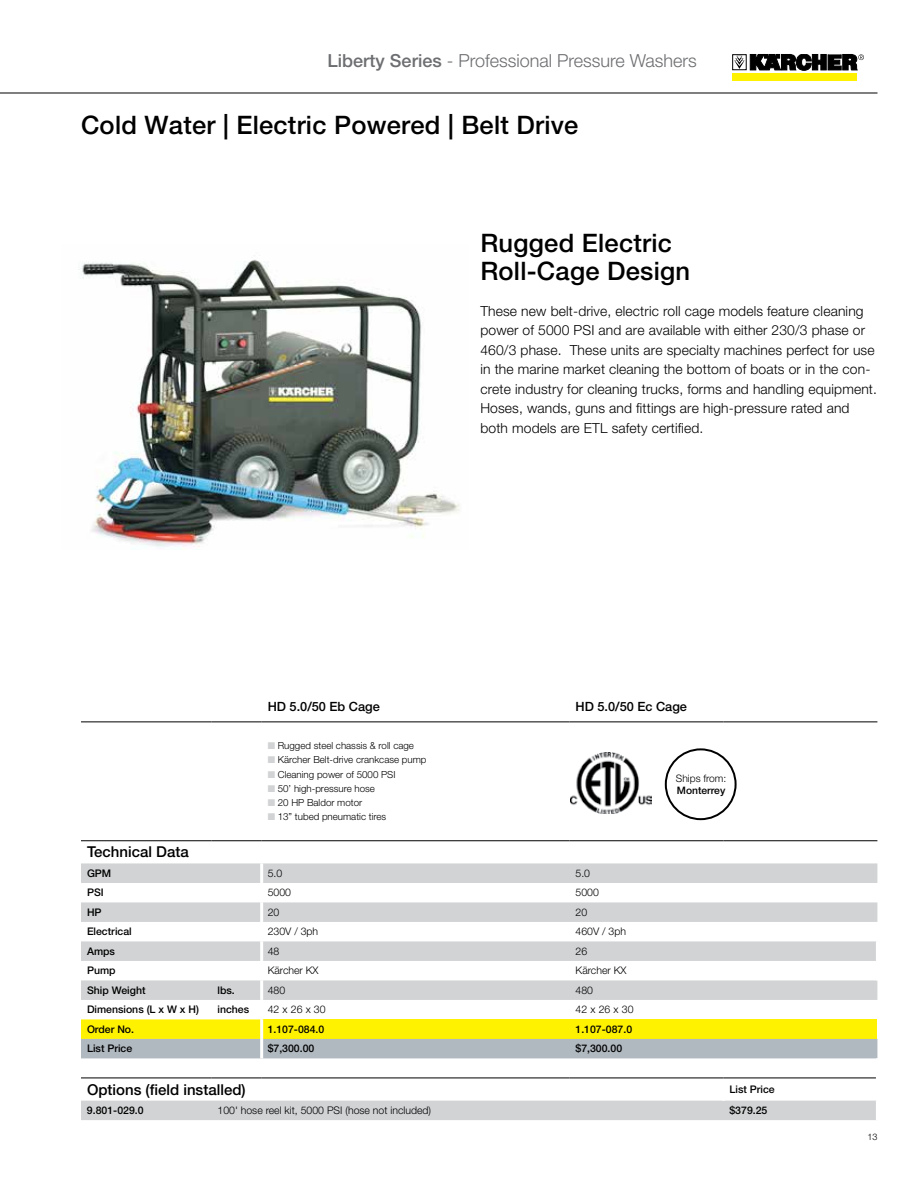
<style>
.page{position:relative;width:918px;height:1188px;background:#fff}
.page>*{position:absolute;margin:0;border:0;box-sizing:border-box;transform-origin:0 0}
.t1{font:500 25.5px/28.5px "Helvetica Neue LT Pro";letter-spacing:.01em;color:#000}
.t2{font:300 18px "Helvetica Neue LT Pro";color:#6d6e71}
.t3{font:500 15px "Helvetica Neue LT Pro";color:#000}
.t4{font:300 13.8px/19.5px "Helvetica Neue LT Pro";letter-spacing:.01em;color:#000}
.t5{font:500 12.75px "Helvetica Neue LT Pro";color:#000}
.t6{font:500 10.5px "Helvetica Neue LT Pro";color:#000}
.t7{font:300 10.5px "Helvetica Neue LT Pro";color:#000}
.t8{font:300 10.35px "Helvetica Neue LT Pro";color:#000}
.t9{font:500 10.35px "Helvetica Neue LT Pro";color:#000}
.t10{font:300 9.75px "Helvetica Neue LT Pro";color:#000}
.t11{font:300 9px "Helvetica Neue LT Pro";color:#000}
.s1{font-weight:500}
.s2{color:#d1d3d4}
</style>
<div class="page">
<div style="left:732px;top:54px;width:14px;height:16px;border:1px solid #000"></div>
<div style="left:732px;top:74px;width:125px;height:7px;background:#fff200"></div>
<svg style="left:734px;top:54px;width:130px;height:20px"></svg>
<hr style="left:0;top:93px;width:878px;height:1px;background:#000">
<img style="left:79px;top:259px;width:381px;height:291px">
<svg style="left:81px;top:863px;width:796px;height:257px"></svg>
<svg style="left:81px;top:1019px;width:796px;height:39px"></svg>
<hr style="left:876px;top:1058px;width:3px;height:20px;background:#fff">
<hr style="left:722px;top:1078px;width:3px;height:23px;background:#fff">
<hr style="left:876px;top:1078px;width:3px;height:23px;background:#fff">
<hr style="left:876px;top:1101px;width:3px;height:19px;background:#fff">
<hr style="left:81px;top:722px;width:131px;height:1px;background:#000">
<hr style="left:212px;top:722px;width:50px;height:1px;background:#000">
<hr style="left:262px;top:722px;width:308px;height:1px;background:#000">
<hr style="left:570px;top:722px;width:153px;height:1px;background:#000">
<hr style="left:723px;top:722px;width:154px;height:1px;background:#000">
<hr style="left:81px;top:840px;width:131px;height:1px;background:#000">
<hr style="left:212px;top:840px;width:50px;height:1px;background:#000">
<hr style="left:262px;top:840px;width:308px;height:1px;background:#000">
<hr style="left:570px;top:840px;width:153px;height:1px;background:#000">
<hr style="left:723px;top:840px;width:154px;height:1px;background:#000">
<hr style="left:260px;top:863px;width:3px;height:20px;background:#fff">
<hr style="left:260px;top:883px;width:3px;height:19px;background:#fff">
<hr style="left:260px;top:902px;width:3px;height:20px;background:#fff">
<hr style="left:260px;top:922px;width:3px;height:19px;background:#fff">
<hr style="left:260px;top:941px;width:3px;height:20px;background:#fff">
<hr style="left:260px;top:961px;width:3px;height:19px;background:#fff">
<hr style="left:260px;top:980px;width:3px;height:20px;background:#fff">
<hr style="left:260px;top:1000px;width:3px;height:19px;background:#fff">
<hr style="left:260px;top:1019px;width:3px;height:20px;background:#fff">
<hr style="left:876px;top:922px;width:3px;height:19px;background:#fff">
<hr style="left:876px;top:941px;width:3px;height:20px;background:#fff">
<hr style="left:876px;top:961px;width:3px;height:19px;background:#fff">
<hr style="left:260px;top:1039px;width:3px;height:19px;background:#fff">
<hr style="left:81px;top:1078px;width:131px;height:1px;background:#000">
<hr style="left:212px;top:1078px;width:50px;height:1px;background:#000">
<hr style="left:262px;top:1078px;width:308px;height:1px;background:#000">
<hr style="left:570px;top:1078px;width:153px;height:1px;background:#000">
<hr style="left:723px;top:1078px;width:153px;height:1px;background:#000">
<div style="left:665px;top:748px;width:72px;height:72px;border:2px solid #000;border-radius:50%"></div>
<img style="left:570px;top:752px;width:81px;height:61px">
<h2 class="t2" style="left:328px;top:49px;width:371px"><span class="s1">Liberty Series</span> - Professional Pressure Washers</h2>
<h1 class="t1" style="left:81px;top:111px;width:499px">Cold Water | Electric Powered | Belt Drive</h1>
<h1 class="t1" style="left:480px;top:228px;width:211px">Rugged Electric<br>Roll-Cage Design</h1>
<p class="t4" style="left:480px;top:301px;width:398px">These new belt-drive, electric roll cage models feature cleaning power of 5000 PSI and are available with either 230/3 phase or 460/3 phase. These units are specialty machines perfect for use in the marine market cleaning the bottom of boats or in the con&shy;crete industry for cleaning trucks, forms and handling equipment.<br>Hoses, wands, guns and fittings are high-pressure rated and both models are ETL safety certified.</p>
<p class="t5" style="left:268px;top:699px;width:114px">HD 5.0/50 Eb Cage</p>
<p class="t5" style="left:576px;top:699px;width:113px">HD 5.0/50 Ec Cage</p>
<p class="t10" style="left:268px;top:740px;width:148px"><span class="s2">■</span> Rugged steel chassis &amp; roll cage</p>
<p class="t10" style="left:268px;top:754px;width:160px"><span class="s2">■</span> Kärcher Belt-drive crankcase pump</p>
<p class="t10" style="left:268px;top:768px;width:129px"><span class="s2">■</span> Cleaning power of 5000 PSI</p>
<p class="t10" style="left:268px;top:782px;width:109px"><span class="s2">■</span> 50’ high-pressure hose</p>
<p class="t10" style="left:268px;top:797px;width:96px"><span class="s2">■</span> 20 HP Baldor motor</p>
<p class="t10" style="left:268px;top:811px;width:120px"><span class="s2">■</span> 13” tubed pneumatic tires</p>
<p class="t8" style="left:676px;top:772px;width:52px">Ships from:</p>
<p class="t9" style="left:677px;top:784px;width:50px">Monterrey</p>
<p class="t3" style="left:87px;top:843px;width:103px">Technical Data</p>
<p class="t6" style="left:87px;top:867px;width:26px">GPM</p>
<p class="t7" style="left:268px;top:867px;width:16px">5.0</p>
<p class="t7" style="left:576px;top:867px;width:16px">5.0</p>
<p class="t6" style="left:87px;top:886px;width:18px">PSI</p>
<p class="t7" style="left:268px;top:886px;width:25px">5000</p>
<p class="t7" style="left:576px;top:886px;width:25px">5000</p>
<p class="t6" style="left:87px;top:906px;width:16px">HP</p>
<p class="t7" style="left:268px;top:906px;width:13px">20</p>
<p class="t7" style="left:576px;top:906px;width:13px">20</p>
<p class="t6" style="left:87px;top:925px;width:46px">Electrical</p>
<p class="t7" style="left:268px;top:925px;width:52px">230V / 3ph</p>
<p class="t7" style="left:576px;top:925px;width:52px">460V / 3ph</p>
<p class="t6" style="left:87px;top:945px;width:30px">Amps</p>
<p class="t7" style="left:268px;top:945px;width:13px">48</p>
<p class="t7" style="left:576px;top:945px;width:13px">26</p>
<p class="t6" style="left:87px;top:964px;width:30px">Pump</p>
<p class="t7" style="left:268px;top:964px;width:52px">Kärcher KX</p>
<p class="t7" style="left:576px;top:964px;width:52px">Kärcher KX</p>
<p class="t6" style="left:87px;top:984px;width:60px">Ship Weight</p>
<p class="t6" style="left:218px;top:984px;width:19px">lbs.</p>
<p class="t7" style="left:268px;top:984px;width:19px">480</p>
<p class="t7" style="left:576px;top:984px;width:19px">480</p>
<p class="t6" style="left:87px;top:1003px;width:114px">Dimensions (L x W x H)</p>
<p class="t6" style="left:218px;top:1003px;width:33px">inches</p>
<p class="t7" style="left:268px;top:1003px;width:59px">42 x 26 x 30</p>
<p class="t7" style="left:576px;top:1003px;width:59px">42 x 26 x 30</p>
<p class="t6" style="left:87px;top:1023px;width:49px">Order No.</p>
<p class="t6" style="left:268px;top:1023px;width:58px">1.107-084.0</p>
<p class="t6" style="left:576px;top:1023px;width:58px">1.107-087.0</p>
<p class="t6" style="left:87px;top:1042px;width:47px">List Price</p>
<p class="t6" style="left:268px;top:1042px;width:48px">$7,300.00</p>
<p class="t6" style="left:576px;top:1042px;width:48px">$7,300.00</p>
<p class="t3" style="left:87px;top:1080px;width:160px">Options (field installed)</p>
<p class="t6" style="left:729px;top:1083px;width:47px">List Price</p>
<p class="t6" style="left:87px;top:1104px;width:58px">9.801-029.0</p>
<p class="t7" style="left:218px;top:1104px;width:215px">100' hose reel kit, 5000 PSI (hose not included)</p>
<p class="t6" style="left:729px;top:1104px;width:39px">$379.25</p>
<p class="t11" style="left:867px;top:1132px;width:12px">13</p>
</div>
